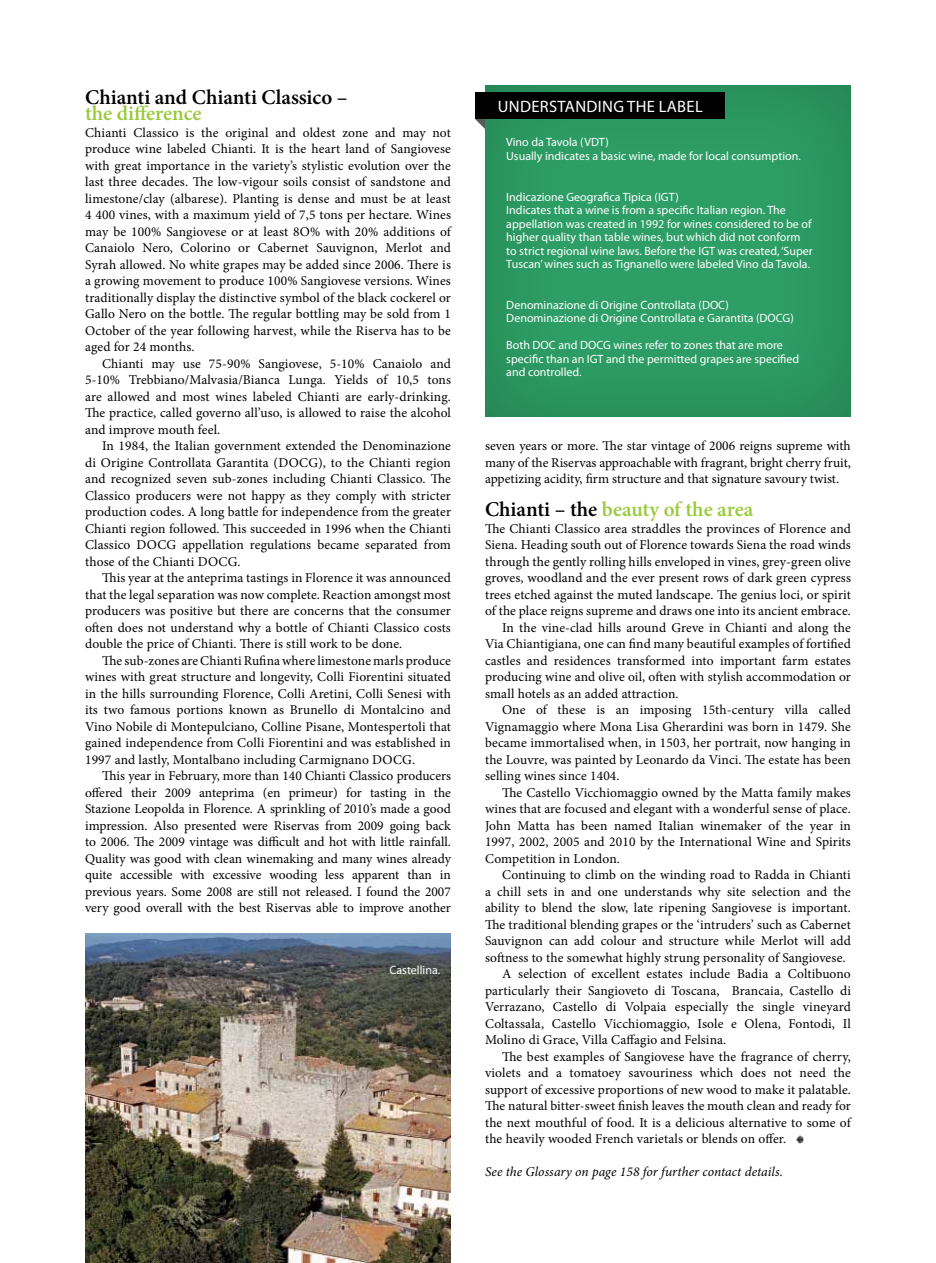
<style>
.page{position:relative;width:936px;height:1263px;background:#fff}
.page>*{position:absolute;margin:0;border:0;box-sizing:border-box;transform-origin:0 0}
.t1{font:600 21px "Minion Pro";letter-spacing:-.005em;color:#9aca3c}
.t2{font:600 21px "Minion Pro";letter-spacing:-.005em;color:#000}
.t3{font:16.5px "Myriad Pro";color:#fff}
.t4{font:13.5px/16.5px "Minion Pro";letter-spacing:.01em;color:#000;text-align:justify}
.t5{font:italic 13.5px "Minion Pro";letter-spacing:.005em;color:#000}
.t6{font:12px/13.5px "Myriad Pro";color:#fff}
.s1{color:#000}
</style>
<div class="page">
<svg style="left:796px;top:1135px;width:7px;height:8px"></svg>
<svg style="left:475px;top:119px;width:9px;height:9px"></svg>
<div style="left:484px;top:84px;width:368px;height:333px;background:#2c9b63"></div>
<div style="left:475px;top:92px;width:249px;height:27px;background:#000"></div>
<img style="left:85px;top:933px;width:366px;height:330px">
<h1 class="t2" style="left:85px;top:82px;width:264px">Chianti and Chianti Classico –</h1>
<h1 class="t1" style="left:85px;top:99px;width:118px">the difference</h1>
<p class="t4" style="left:85px;top:124px;width:367px">Chianti Classico is the original and oldest zone and may not produce wine labeled Chianti. It is the heart land of Sangiovese with great importance in the variety’s stylistic evolution over the last three decades. The low-vigour soils consist of sandstone and limestone/clay (albarese). Planting is dense and must be at least 4 400 vines, with a maximum yield of 7,5 tons per hectare. Wines may be 100% Sangiovese or at least 8O% with 20% additions of Canaiolo Nero, Colorino or Cabernet Sauvignon, Merlot and Syrah allowed. No white grapes may be added since 2006. There is a growing movement to produce 100% Sangiovese versions. Wines traditionally display the distinctive symbol of the black cockerel or Gallo Nero on the bottle. The regular bottling may be sold from 1<br>October of the year following harvest, while the Riserva has to be aged for 24 months.</p>
<p class="t4" style="left:85px;top:355px;width:367px;text-indent:17px">Chianti may use 75-90% Sangiovese, 5-10% Canaiolo and 5-10% Trebbiano/Malvasia/Bianca Lunga. Yields of 10,5 tons are allowed and most wines labeled Chianti are early-drinking.<br>The practice, called governo all’uso, is allowed to raise the alcohol and improve mouth feel.</p>
<p class="t4" style="left:85px;top:438px;width:367px;text-indent:17px">In 1984, the Italian government extended the Denominazione di Origine Controllata Garantita (DOCG), to the Chianti region and recognized seven sub-zones including Chianti Classico. The Classico producers were not happy as they comply with stricter production codes. A long battle for independence from the greater Chianti region followed. This succeeded in 1996 when the Chianti Classico DOCG appellation regulations became separated from those of the Chianti DOCG.</p>
<p class="t4" style="left:85px;top:570px;width:367px;text-indent:17px">This year at the anteprima tastings in Florence it was announced that the legal separation was now complete. Reaction amongst most producers was positive but there are concerns that the consumer often does not understand why a bottle of Chianti Classico costs double the price of Chianti. There is still work to be done.</p>
<p class="t4" style="left:85px;top:652px;width:367px;text-indent:17px">The sub-zones are Chianti Rufina where limestone marls produce wines with great structure and longevity, Colli Fiorentini situated in the hills surrounding Florence, Colli Aretini, Colli Senesi with its two famous portions known as Brunello di Montalcino and Vino Nobile di Montepulciano, Colline Pisane, Montespertoli that gained independence from Colli Fiorentini and was established in 1997 and lastly, Montalbano including Carmignano DOCG.</p>
<p class="t4" style="left:85px;top:768px;width:367px;text-indent:17px">This year in February, more than 140 Chianti Classico producers offered their 2009 anteprima (en primeur) for tasting in the Stazione Leopolda in Florence. A sprinkling of 2010’s made a good impression. Also presented were Riservas from 2009 going back to 2006. The 2009 vintage was difficult and hot with little rainfall.<br>Quality was good with clean winemaking and many wines already quite accessible with excessive wooding less apparent than in previous years. Some 2008 are still not released. I found the 2007 very good overall with the best Riservas able to improve another</p>
<p class="t6" style="left:389px;top:963px;width:52px">Castellina.</p>
<p class="t3" style="left:498px;top:96px;width:11px">UNDERSTANDING</p>
<p class="t3" style="left:627px;top:96px;width:11px">THE</p>
<p class="t3" style="left:658px;top:96px;width:10px">LABEL</p>
<p class="t6" style="left:506px;top:136px;width:296px">Vino da Tavola (VDT)<br>Usually indicates a basic wine, made for local consumption.</p>
<p class="t6" style="left:506px;top:190px;width:308px">I ndicazione Geografica Tipica (IGT)<br>I ndicates that a wine is from a specific Italian region. The appellation was created in 1992 for wines considered to be of higher quality than table wines, but which did not conform to strict regional wine laws. Before the IGT was created, ‘Super Tuscan’ wines such as Tignanello were labeled Vino da Tavola.</p>
<p class="t6" style="left:506px;top:298px;width:289px">Denominazione di Origine Controllata (DOC)<br>Denominazione di Origine Controllata e Garantita (DOCG)</p>
<p class="t6" style="left:506px;top:338px;width:294px">Both DOC and DOCG wines refer to zones that are more specific than an IGT and the permitted grapes are specified and controlled.</p>
<p class="t4" style="left:485px;top:438px;width:367px">seven years or more. The star vintage of 2006 reigns supreme with many of the Riservas approachable with fragrant, bright cherry fruit, appetizing acidity, firm structure and that signature savoury twist.</p>
<h1 class="t1" style="left:485px;top:495px;width:270px"><span class="s1">Chianti – the</span> beauty of the area</h1>
<p class="t4" style="left:485px;top:520px;width:367px">The Chianti Classico area straddles the provinces of Florence and</p>
<p class="t4" style="left:485px;top:537px;width:367px">Siena. Heading south out of Florence towards Siena the road winds</p>
<p class="t4" style="left:485px;top:553px;width:367px">through the gently rolling hills enveloped in vines, grey-green olive</p>
<p class="t4" style="left:485px;top:570px;width:367px">groves, woodland and the ever present rows of dark green cypress</p>
<p class="t4" style="left:485px;top:586px;width:367px">trees etched against the muted landscape. The genius loci, or spirit</p>
<p class="t4" style="left:485px;top:603px;width:367px">of the place reigns supreme and draws one into its ancient embrace.</p>
<p class="t4" style="left:502px;top:619px;width:350px">In the vine-clad hills around Greve in Chianti and along the</p>
<p class="t4" style="left:485px;top:636px;width:367px">Via Chiantigiana, one can find many beautiful examples of fortified</p>
<p class="t4" style="left:485px;top:652px;width:367px">castles and residences transformed into important farm estates</p>
<p class="t4" style="left:485px;top:669px;width:367px">producing wine and olive oil, often with stylish accommodation or</p>
<p class="t4" style="left:485px;top:685px;width:195px">small hotels as an added attraction.</p>
<p class="t4" style="left:502px;top:702px;width:350px">One of these is an imposing 15th-century villa called</p>
<p class="t4" style="left:485px;top:718px;width:367px">Vignamaggio where Mona Lisa Gherardini was born in 1479. She</p>
<p class="t4" style="left:485px;top:735px;width:367px">became immortalised when, in 1503, her portrait, now hanging in</p>
<p class="t4" style="left:485px;top:751px;width:367px">the Louvre, was painted by Leonardo da Vinci. The estate has been</p>
<p class="t4" style="left:485px;top:768px;width:136px">selling wines since 1404.</p>
<p class="t4" style="left:502px;top:784px;width:350px">The Castello Vicchiomaggio owned by the Matta family makes</p>
<p class="t4" style="left:485px;top:801px;width:367px">wines that are focused and elegant with a wonderful sense of place.</p>
<p class="t4" style="left:485px;top:817px;width:367px">John Matta has been named Italian winemaker of the year in</p>
<p class="t4" style="left:485px;top:834px;width:367px">1997, 2002, 2005 and 2010 by the International Wine and Spirits</p>
<p class="t4" style="left:485px;top:850px;width:136px">Competition in London.</p>
<p class="t4" style="left:502px;top:867px;width:350px">Continuing to climb on the winding road to Radda in Chianti</p>
<p class="t4" style="left:485px;top:883px;width:367px">a chill sets in and one understands why site selection and the</p>
<p class="t4" style="left:485px;top:900px;width:367px">ability to blend the slow, late ripening Sangiovese is important.</p>
<p class="t4" style="left:485px;top:916px;width:367px">The traditional blending grapes or the ‘intruders’ such as Cabernet</p>
<p class="t4" style="left:485px;top:933px;width:367px">Sauvignon can add colour and structure while Merlot will add</p>
<p class="t4" style="left:485px;top:949px;width:362px">softness to the somewhat highly strung personality of Sangiovese.</p>
<p class="t4" style="left:502px;top:966px;width:350px">A selection of excellent estates include Badia a Coltibuono</p>
<p class="t4" style="left:485px;top:982px;width:367px">particularly their Sangioveto di Toscana, Brancaia, Castello di</p>
<p class="t4" style="left:485px;top:999px;width:367px">Verrazano, Castello di Volpaia especially the single vineyard</p>
<p class="t4" style="left:485px;top:1015px;width:367px">Coltassala, Castello Vicchiomaggio, Isole e Olena, Fontodi, Il</p>
<p class="t4" style="left:485px;top:1032px;width:243px">Molino di Grace, Villa Caffagio and Felsina.</p>
<p class="t4" style="left:502px;top:1048px;width:350px">The best examples of Sangiovese have the fragrance of cherry,</p>
<p class="t4" style="left:485px;top:1065px;width:367px">violets and a tomatoey savouriness which does not need the</p>
<p class="t4" style="left:485px;top:1081px;width:367px">support of excessive proportions of new wood to make it palatable.</p>
<p class="t4" style="left:485px;top:1098px;width:367px">The natural bitter-sweet finish leaves the mouth clean and ready for</p>
<p class="t4" style="left:485px;top:1114px;width:367px">the next mouthful of food. It is a delicious alternative to some of</p>
<p class="t4" style="left:485px;top:1131px;width:303px">the heavily wooded French varietals or blends on offer.</p>
<p class="t5" style="left:485px;top:1163px;width:299px">See the Glossary on page 158 for further contact details.</p>
</div>
